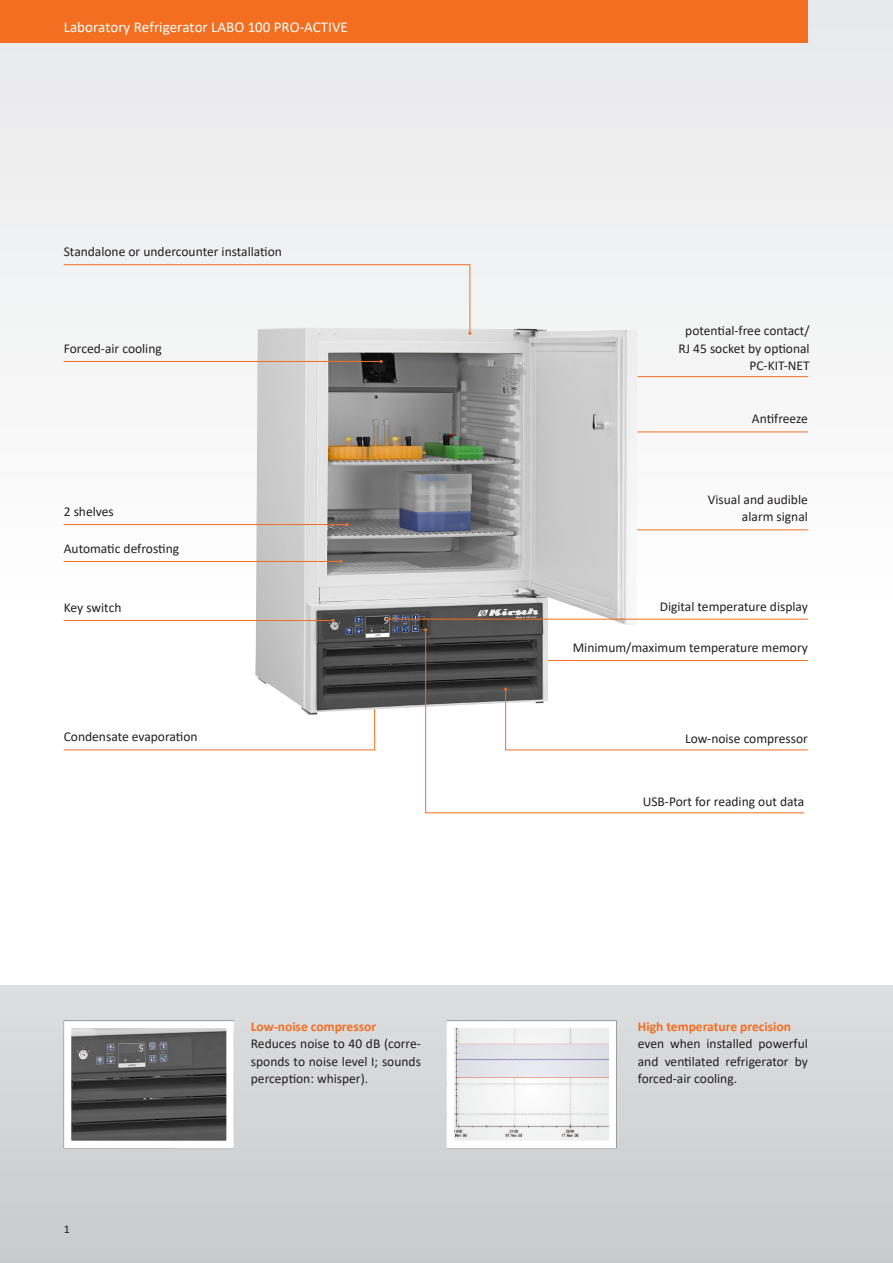
<style>
.page{position:relative;width:893px;height:1263px;background:#fff}
.page>*{position:absolute;margin:0;border:0;box-sizing:border-box;transform-origin:0 0}
.t1{font:15px "Calibri";color:#fff}
.Fließtext_9_pt_-_2_m{font:13.5px/17.5px "Calibri";color:#231f20;text-align:justify}
.Fließtext_9_pt_Stand{font:13.5px "Calibri";color:#231f20}
.t2{font:700 13.5px "Calibri";color:#f36e21}
.t3{font:12px "Calibri";color:#231f20}
</style>
<div class="page">
<div style="left:0;top:0;width:893px;height:617px;background:linear-gradient(to right,#f1f1f2,#f1f2f2)"></div>
<div style="left:0;top:985px;width:893px;height:278px;background:#d1d2d4"></div>
<svg style="left:63px;top:574px;width:211px;height:177px"></svg>
<hr style="left:389px;top:432px;width:419px;height:1px;background:#f36e21">
<hr style="left:389px;top:376px;width:419px;height:1px;background:#f36e21">
<hr style="left:389px;top:529px;width:419px;height:1px;background:#f36e21">
<div style="left:0;top:0;width:808px;height:43px;background:#f36e21"></div>
<img style="left:255px;top:327px;width:383px;height:388px">
<svg style="left:446px;top:1020px;width:171px;height:129px;background:#ececed"></svg>
<svg style="left:63px;top:264px;width:408px;height:71px"></svg>
<hr style="left:64px;top:361px;width:317px;height:1px;background:#f36e21">
<hr style="left:64px;top:524px;width:283px;height:1px;background:#f36e21">
<hr style="left:64px;top:620px;width:269px;height:1px;background:#f36e21">
<hr style="left:64px;top:561px;width:277px;height:1px;background:#f36e21">
<svg style="left:63px;top:1020px;width:171px;height:129px;background:#757676"></svg>
<svg style="left:425px;top:751px;width:380px;height:63px"></svg>
<svg style="left:274px;top:618px;width:534px;height:133px"></svg>
<p class="t1" style="left:64px;top:17px;width:286px">Laboratory Refrigerator LABO 100 PRO-ACTIVE</p>
<p class="Fließtext_9_pt_-_2_m" style="left:64px;top:243px;width:220px">Standalone or undercounter installation</p>
<p class="Fließtext_9_pt_-_2_m" style="left:64px;top:339px;width:100px">Forced-air cooling</p>
<p class="Fließtext_9_pt_-_2_m" style="left:64px;top:502px;width:52px">2 shelves</p>
<p class="Fließtext_9_pt_-_2_m" style="left:64px;top:539px;width:117px">Automatic defrosting</p>
<p class="Fließtext_9_pt_-_2_m" style="left:679px;top:321px;width:133px;text-align:right">potential-free contact/<br>RJ 45 socket by optional<br>PC-KIT-NET</p>
<p class="Fließtext_9_pt_-_2_m" style="left:752px;top:410px;width:58px">Antifreeze</p>
<p class="Fließtext_9_pt_-_2_m" style="left:708px;top:490px;width:102px;text-align:right">Visual and audible alarm signal</p>
<p class="Fließtext_9_pt_-_2_m" style="left:64px;top:598px;width:59px">Key switch</p>
<p class="Fließtext_9_pt_-_2_m" style="left:660px;top:597px;width:150px">Digital temperature display</p>
<p class="Fließtext_9_pt_-_2_m" style="left:64px;top:728px;width:135px">Condensate evaporation</p>
<p class="t3" style="left:64px;top:1221px;width:8px">1</p>
<p class="t2" style="left:251px;top:1017px;width:127px">Low-noise compressor</p>
<p class="Fließtext_9_pt_-_2_m" style="left:251px;top:1035px;width:172px">Reduces noise to 40 dB (corre&shy;sponds to noise level I; sounds perception: whisper).</p>
<p class="Fließtext_9_pt_-_2_m" style="left:573px;top:638px;width:237px">Minimum/maximum temperature memory</p>
<p class="Fließtext_9_pt_Stand" style="left:685px;top:729px;width:124px">Low-noise compressor</p>
<p class="Fließtext_9_pt_Stand" style="left:643px;top:792px;width:163px">USB-Port for reading out data</p>
<p class="t2" style="left:638px;top:1017px;width:155px">High temperature precision</p>
<p class="Fließtext_9_pt_-_2_m" style="left:638px;top:1035px;width:172px">even when installed powerful and ventilated refrigerator by forced-air cooling.</p>
</div>
